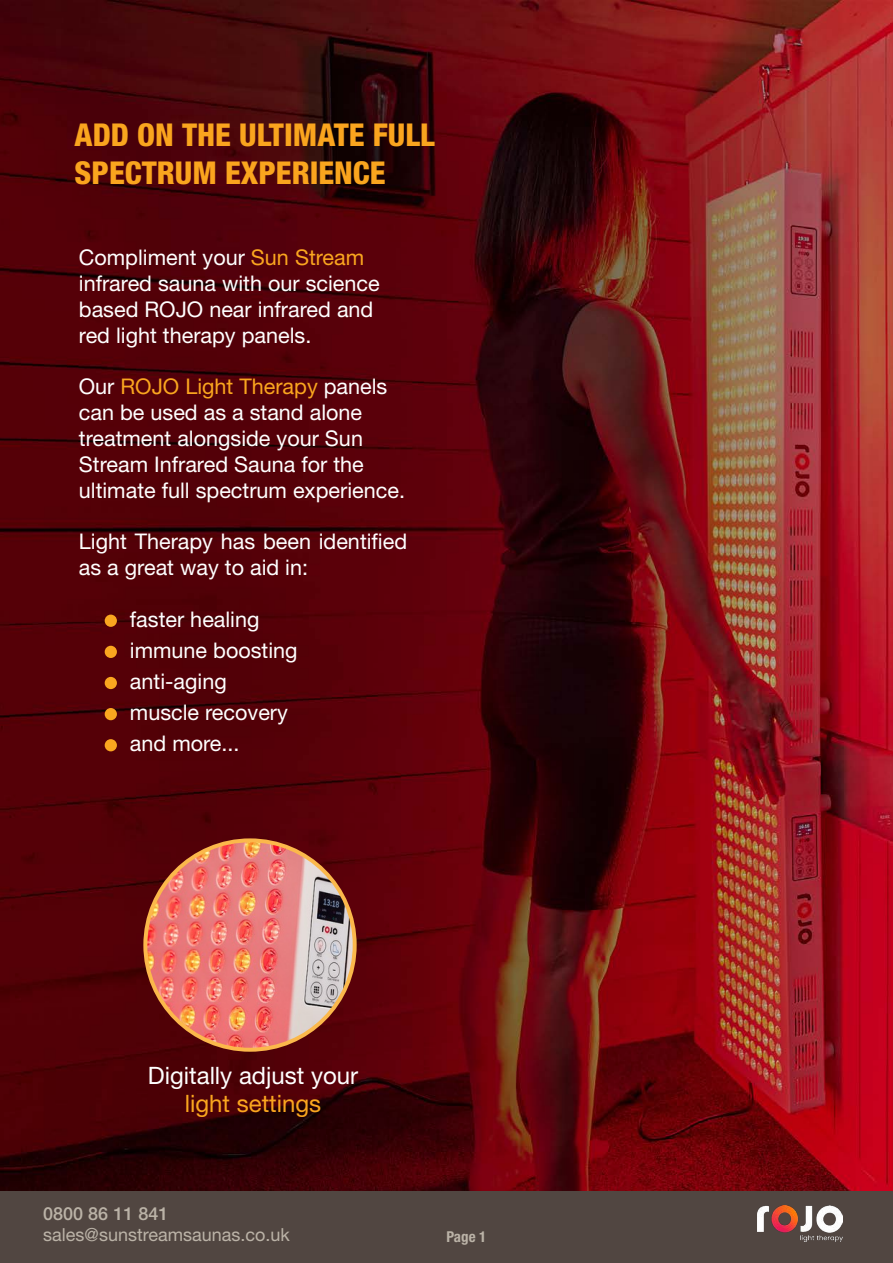
<style>
.page{position:relative;width:893px;height:1263px;background:#fff}
.page>*{position:absolute;margin:0;border:0;box-sizing:border-box;transform-origin:0 0}
.t1{font:800 condensed 31.5px/37.3px "Helvetica Neue LT Pro";color:#faa51e}
.t2{font:24px "Helvetica Neue LT Pro";color:#fff}
.t3{font:24px "Helvetica Neue LT Pro";color:#faa61f}
.t4{font:21.6px/26px "Helvetica Neue LT Pro";color:#fff}
.t5{font:18px "Helvetica Neue LT Pro";color:#bbb3a7}
.t6{font:500 18px "Helvetica Neue LT Pro";color:#bbb3a7}
.t7{font:700 condensed 15px "Helvetica Neue LT Pro";color:#bbb3a7}
.s1{color:#faa61f}
</style>
<div class="page">
<div style="left:0;top:1191px;width:893px;height:72px;background:#514641"></div>
<div style="left:43px;top:1183px;width:475px;height:71px;background:#514641"></div>
<img style="left:757px;top:1205px;width:85px;height:36px">
<img style="left:0;top:1px;width:893px;height:1190px">
<div style="left:105px;top:615px;width:12px;height:12px;background:#faa61f;border-radius:50%"></div>
<div style="left:105px;top:646px;width:12px;height:12px;background:#faa61f;border-radius:50%"></div>
<div style="left:105px;top:677px;width:12px;height:12px;background:#faa61f;border-radius:50%"></div>
<div style="left:105px;top:708px;width:12px;height:12px;background:#faa61f;border-radius:50%"></div>
<div style="left:105px;top:739px;width:12px;height:12px;background:#faa61f;border-radius:50%"></div>
<img style="left:145px;top:840px;width:210px;height:210px;border-radius:105px">
<h1 class="t1" style="left:75px;top:116px;width:361px">ADD ON THE ULTIMATE FULL<br>SPECTRUM EXPERIENCE</h1>
<p class="t4" style="left:79px;top:244px;width:302px">Compliment your <span class="s1">Sun Stream </span>infrared sauna with our science based ROJO near infrared and red light therapy panels.</p>
<p class="t4" style="left:79px;top:373px;width:328px">Our <span class="s1">ROJO Light Therapy</span> panels can be used as a stand alone treatment alongside your Sun<br>Stream Infrared Sauna for the ultimate full spectrum experience.</p>
<p class="t4" style="left:79px;top:528px;width:330px">Light Therapy has been identified as a great way to aid in:</p>
<p class="t4" style="left:130px;top:603px;width:169px;line-height:31px">faster healing immune boosting anti-aging muscle recovery and more...</p>
<p class="t2" style="left:148px;top:1060px;width:212px">Digitally adjust your</p>
<p class="t3" style="left:185px;top:1089px;width:138px">light settings</p>
<p class="t6" style="left:43px;top:1202px;width:127px">0800 86 11 841</p>
<p class="t5" style="left:43px;top:1223px;width:248px">sales@sunstreamsaunas.co.uk</p>
<p class="t7" style="left:446px;top:1228px;width:41px">Page 1</p>
</div>
